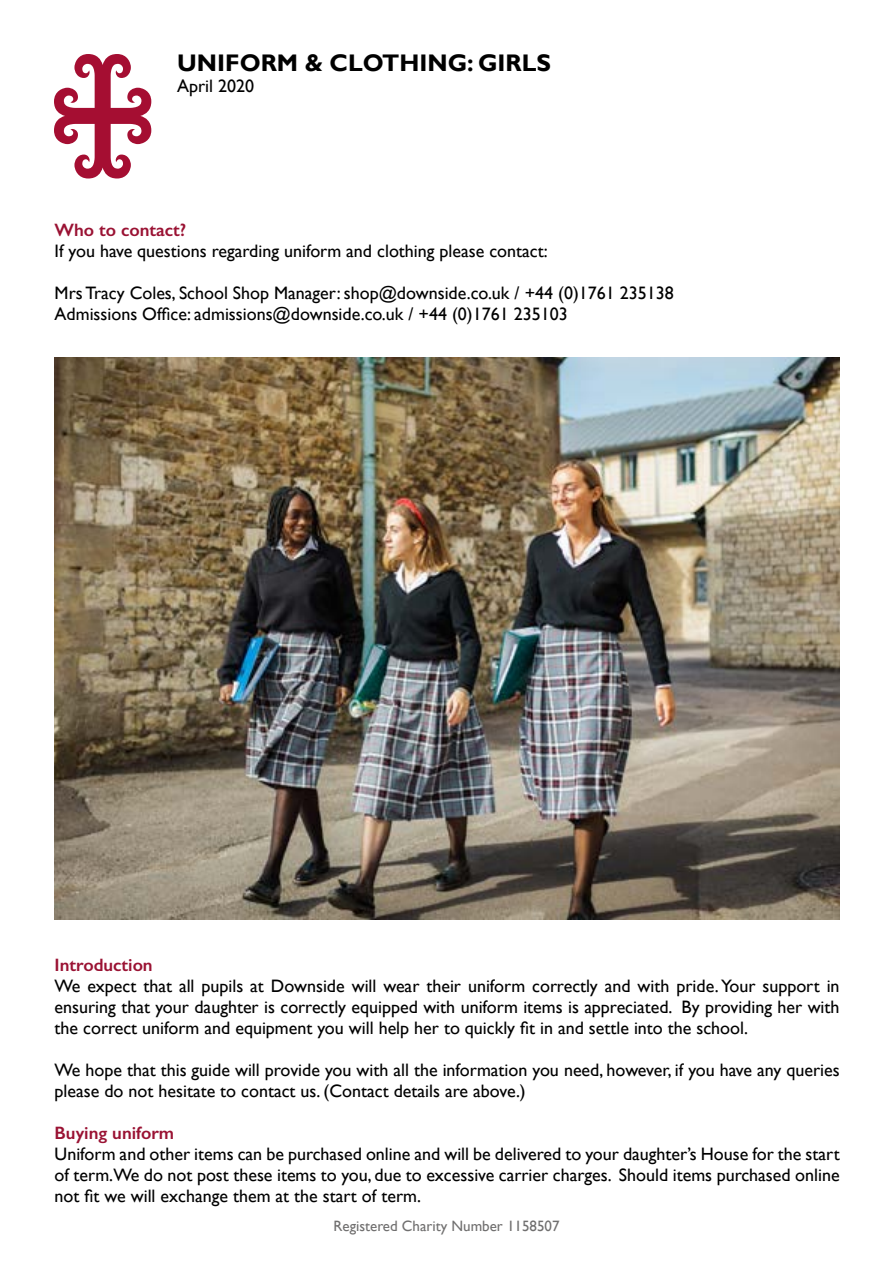
<style>
.page{position:relative;width:893px;height:1263px;background:#fff}
.page>*{position:absolute;margin:0;border:0;box-sizing:border-box;transform-origin:0 0}
.t1{font:700 24px "Gill Sans";color:#000}
.t2{font:18px/21px "Gill Sans";color:#000}
.t3{font:600 18px "Gill Sans";color:#9a1233}
.t4{font:18px "Gill Sans";color:#000}
.t5{font:15px "Gill Sans";color:#706f6f}
</style>
<div class="page">
<svg style="left:54px;top:54px;width:97px;height:124px"></svg>
<img style="left:54px;top:358px;width:786px;height:561px">
<h1 class="t1" style="left:177px;top:48px;width:375px">UNIFORM &amp; CLOTHING: GIRLS</h1>
<p class="t4" style="left:177px;top:76px;width:79px">April 2020</p>
<p class="t3" style="left:55px;top:219px;width:133px">Who to contact?</p>
<p class="t2" style="left:55px;top:241px;width:495px">If you have questions regarding uniform and clothing please contact:</p>
<p class="t2" style="left:55px;top:283px;width:621px">Mrs Tracy Coles, School Shop Manager: shop@downside.co.uk / +44 (0)1761 235138<br>Admissions Office: admissions@downside.co.uk / +44 (0)1761 235103</p>
<p class="t3" style="left:55px;top:954px;width:100px">Introduction</p>
<p class="t2" style="left:55px;top:976px;width:786px;text-align:justify">We expect that all pupils at Downside will wear their uniform correctly and with pride. Your support in ensuring that your daughter is correctly equipped with uniform items is appreciated. By providing her with the correct uniform and equipment you will help her to quickly fit in and settle into the school.</p>
<p class="t2" style="left:55px;top:1060px;width:786px">We hope that this guide will provide you with all the information you need, however, if you have any queries please do not hesitate to contact us. (Contact details are above.)</p>
<p class="t3" style="left:55px;top:1122px;width:121px">Buying uniform</p>
<p class="t2" style="left:55px;top:1144px;width:786px;text-align:justify">Uniform and other items can be purchased online and will be delivered to your daughter’s House for the start of term.We do not post these items to you, due to excessive carrier charges. Should items purchased online not fit we will exchange them at the start of term.</p>
<p class="t5" style="left:333px;top:1217px;width:228px">Registered Charity Number 1158507</p>
</div>
